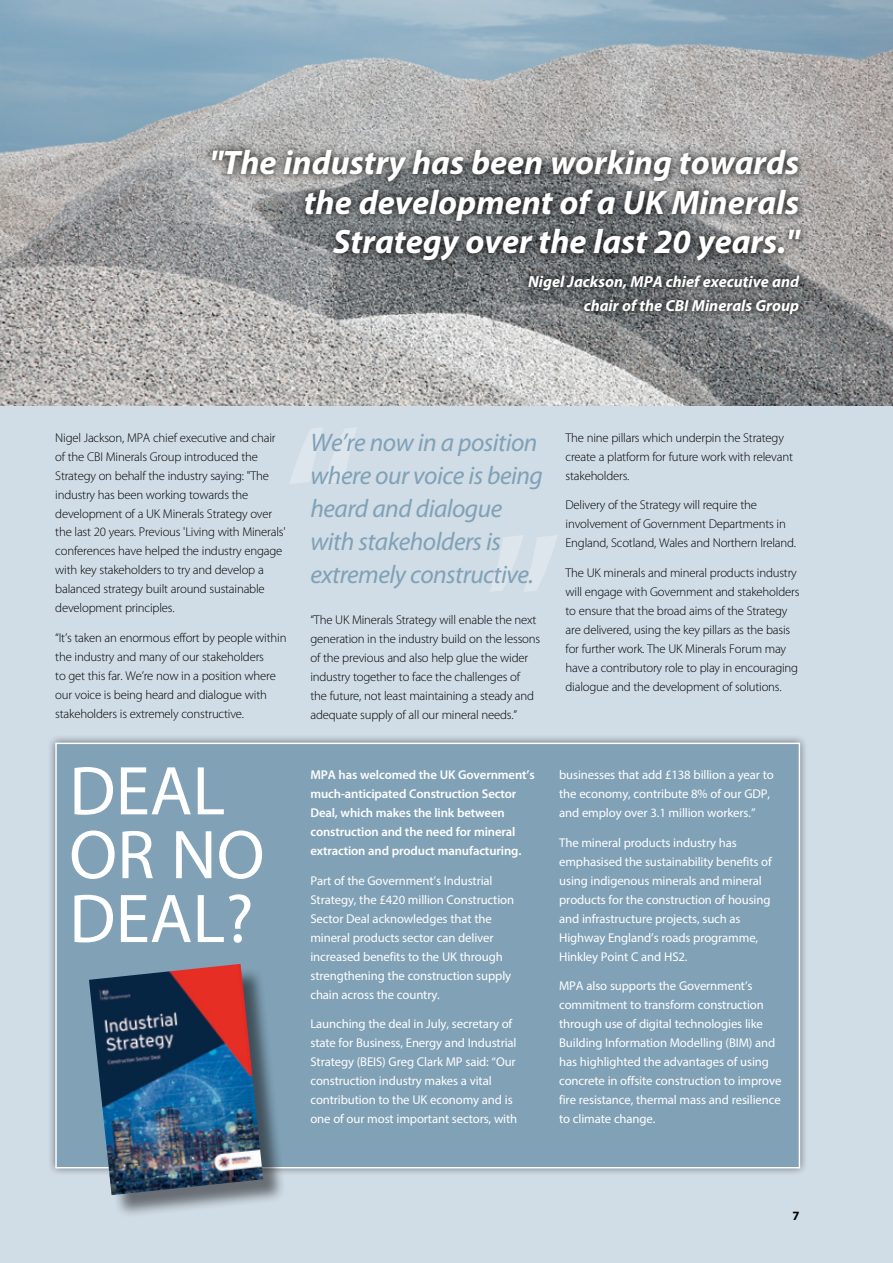
<style>
.page{position:relative;width:893px;height:1263px;background:#d0dce6}
.page>*{position:absolute;margin:0;border:0;box-sizing:border-box;transform-origin:0 0}
.t1{font:233.55px "Myriad Pro";color:#fff}
.t2{font:69.6px/63.9px "Myriad Pro";color:#fff}
.t3{font:italic 700 34.05px/39.8px "Myriad Pro";color:#fff;text-align:right}
.t4{font:italic 25.5px/33px "Myriad Pro";letter-spacing:-.02em;color:#80a1b6}
.t5{font:italic 700 16.05px/23.9px "Myriad Pro";color:#fff;text-align:right}
.t6{font:300 12.75px/18.9px "Myriad Pro";letter-spacing:-.015em;color:#000}
.t7{font:12.75px/18.9px "Myriad Pro";letter-spacing:-.01em;color:#fff}
.t8{font:600 12.75px/18.9px "Myriad Pro";letter-spacing:-.01em;color:#fff}
.t9{font:700 12.75px "Myriad Pro";color:#000}
</style>
<div class="page">
<img style="left:0;top:0;width:893px;height:405px">
<div style="left:47px;top:734px;width:761px;height:443px;background:#000;opacity:.5"></div>
<div style="left:55px;top:742px;width:745px;height:426px;background:#80a1b6;border:2px solid #fff"></div>
<div style="left:92px;top:967px;width:194px;height:252px;background:#000;opacity:.5"></div>
<img style="left:89px;top:964px;width:174px;height:231px">
<svg style="left:203px;top:141px;width:606px;height:128px"></svg>
<svg style="left:520px;top:267px;width:288px;height:55px"></svg>
<h3 class="t3" style="left:209px;top:142px;width:591px">"The industry has been working towards the development of a UK Minerals<br>Strategy over the last 20 years."</h3>
<p class="t5" style="left:528px;top:269px;width:272px">Nigel Jackson, MPA chief executive and chair of the CBI Minerals Group</p>
<h1 class="t1" style="left:282px;top:365px;width:83px">“</h1>
<p class="t6" style="left:55px;top:428px;width:232px">Nigel Jackson, MPA chief executive and chair of the CBI Minerals Group introduced the Strategy on behalf the industry saying: "The industry has been working towards the development of a UK Minerals Strategy over the last 20 years. Previous 'Living with Minerals' conferences have helped the industry engage with key stakeholders to try and develop a balanced strategy built around sustainable development principles.</p>
<p class="t6" style="left:55px;top:628px;width:233px">“It’s taken an enormous effort by people within the industry and many of our stakeholders<br>to get this far. We’re now in a position where our voice is being heard and dialogue with stakeholders is extremely constructive.</p>
<p class="t6" style="left:566px;top:428px;width:229px">The nine pillars which underpin the Strategy create a platform for future work with relevant stakeholders.</p>
<p class="t6" style="left:566px;top:496px;width:232px">Delivery of the Strategy will require the involvement of Government Departments in<br>England, Scotland, Wales and Northern Ireland.</p>
<p class="t6" style="left:566px;top:563px;width:235px">The UK minerals and mineral products industry will engage with Government and stakeholders to ensure that the broad aims of the Strategy are delivered, using the key pillars as the basis for further work. The UK Minerals Forum may have a contributory role to play in encouraging dialogue and the development of solutions.</p>
<h3 class="t4" style="left:310px;top:426px;width:234px">We’re now in a position where our voice is being heard and dialogue with stakeholders is extremely constructive.</h3>
<h1 class="t1" style="left:566px;top:654px;width:83px;rotate:-180deg">“</h1>
<p class="t6" style="left:310px;top:611px;width:231px">“The UK Minerals Strategy will enable the next generation in the industry build on the lessons of the previous and also help glue the wider industry together to face the challenges of<br>the future, not least maintaining a steady and adequate supply of all our mineral needs.”</p>
<h2 class="t2" style="left:69px;top:758px;width:197px">DEAL<br>OR NO<br>DEAL?</h2>
<p class="t8" style="left:310px;top:765px;width:226px">MPA has welcomed the UK Government’s much-anticipated Construction Sector Deal, which makes the link between construction and the need for mineral extraction and product manufacturing.</p>
<p class="t7" style="left:310px;top:871px;width:205px">Part of the Government’s Industrial Strategy, the £420 million Construction Sector Deal acknowledges that the mineral products sector can deliver increased benefits to the UK through strengthening the construction supply chain across the country.</p>
<p class="t7" style="left:310px;top:1014px;width:208px">Launching the deal in July, secretary of state for Business, Energy and Industrial Strategy (BEIS) Greg Clark MP said: “Our construction industry makes a vital contribution to the UK economy and is one of our most important sectors, with</p>
<p class="t7" style="left:559px;top:765px;width:216px">businesses that add £138 billion a year to the economy, contribute 8% of our GDP, and employ over 3.1 million workers.”</p>
<p class="t7" style="left:559px;top:833px;width:214px">The mineral products industry has emphasised the sustainability benefits of using indigenous minerals and mineral products for the construction of housing and infrastructure projects, such as Highway England’s roads programme, Hinkley Point C and HS2.</p>
<p class="t7" style="left:559px;top:976px;width:224px">MPA also supports the Government’s commitment to transform construction through use of digital technologies like Building Information Modelling (BIM) and has highlighted the advantages of using concrete in offsite construction to improve fire resistance, thermal mass and resilience to climate change.</p>
<p class="t9" style="left:792px;top:1208px;width:9px">7</p>
</div>
